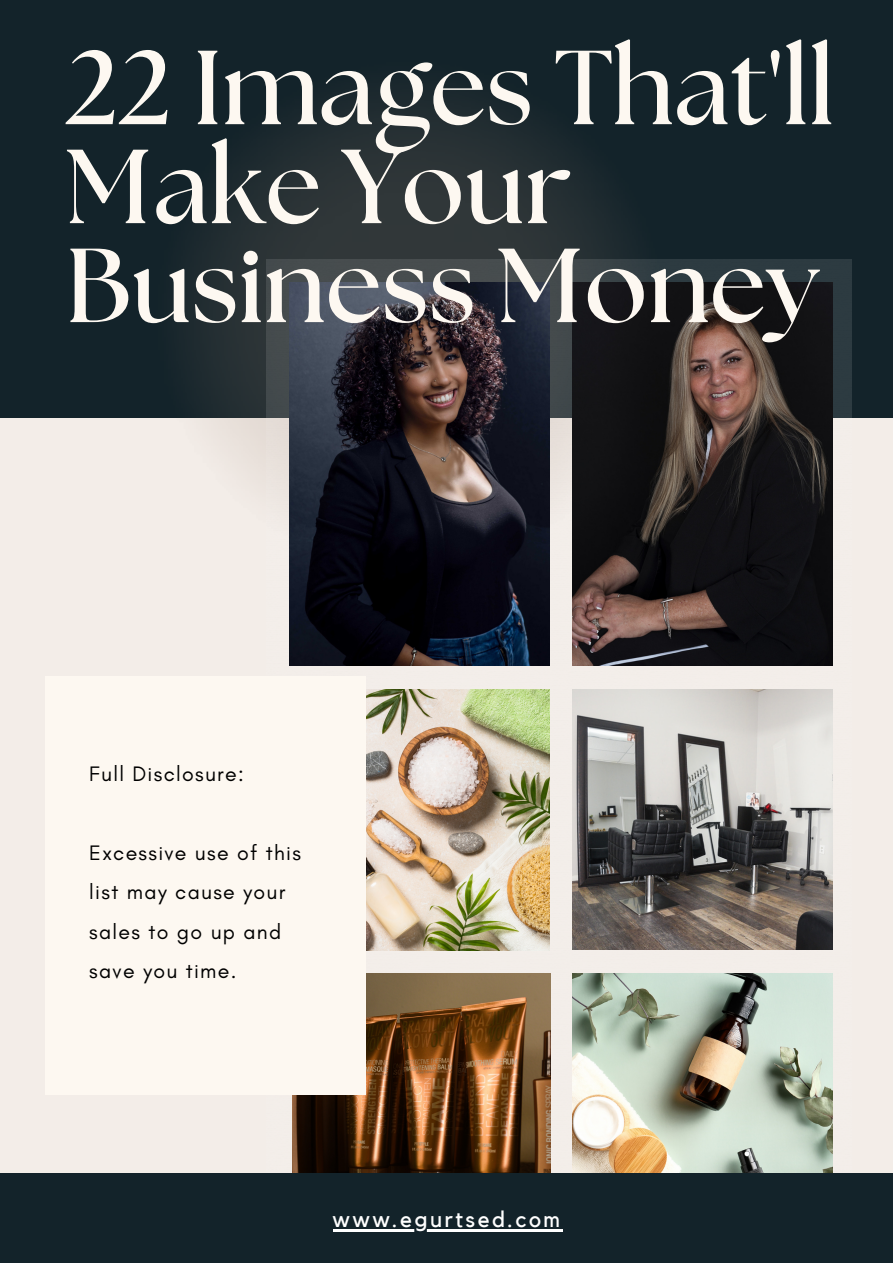
<style>
.page{position:relative;width:893px;height:1264px;background:#fff}
.page>*{position:absolute;margin:0;border:0;box-sizing:border-box;transform-origin:0 0}
.t1{font:700 104.85px/98.9px "The Seasons";color:#fdf8f1}
.t2{font:22.5px "Kollektif";letter-spacing:.11em;color:#fff}
.t3{font:21.3px/39.3px "Glacial Indifference";letter-spacing:.06em;color:#000}
</style>
<div class="page">
<div style="left:0;top:0;width:892px;height:1262px;background:#f3ede8"></div>
<div style="left:0;top:0;width:892px;height:417px;background:#13232a"></div>
<svg style="left:153px;top:96px;width:470px;height:387px;fill:#242f33"></svg>
<img style="left:266px;top:259px;width:585px;height:914px">
<img style="left:572px;top:973px;width:259px;height:200px">
<img style="left:572px;top:689px;width:259px;height:260px">
<img style="left:292px;top:973px;width:258px;height:200px">
<div style="left:0;top:1173px;width:892px;height:89px;background:#13232a"></div>
<img style="left:366px;top:689px;width:183px;height:261px">
<div style="left:45px;top:676px;width:321px;height:418px;background:#fdf8f1"></div>
<img style="left:289px;top:282px;width:260px;height:383px">
<img style="left:572px;top:282px;width:259px;height:383px">
<hr style="left:332px;top:1229px;width:230px;height:2px;background:#fff">
<h1 class="t1" style="left:65px;top:43px;width:770px">22 Images That'll<br>Make Your<br>Business Money</h1>
<p class="t3" style="left:89px;top:754px;width:156px">Full Disclosure:</p>
<p class="t3" style="left:89px;top:832px;width:213px">Excessive use of this list may cause your sales to go up and save you time.</p>
<p class="t2" style="left:332px;top:1208px;width:229px">www.egurtsed.com</p>
</div>
